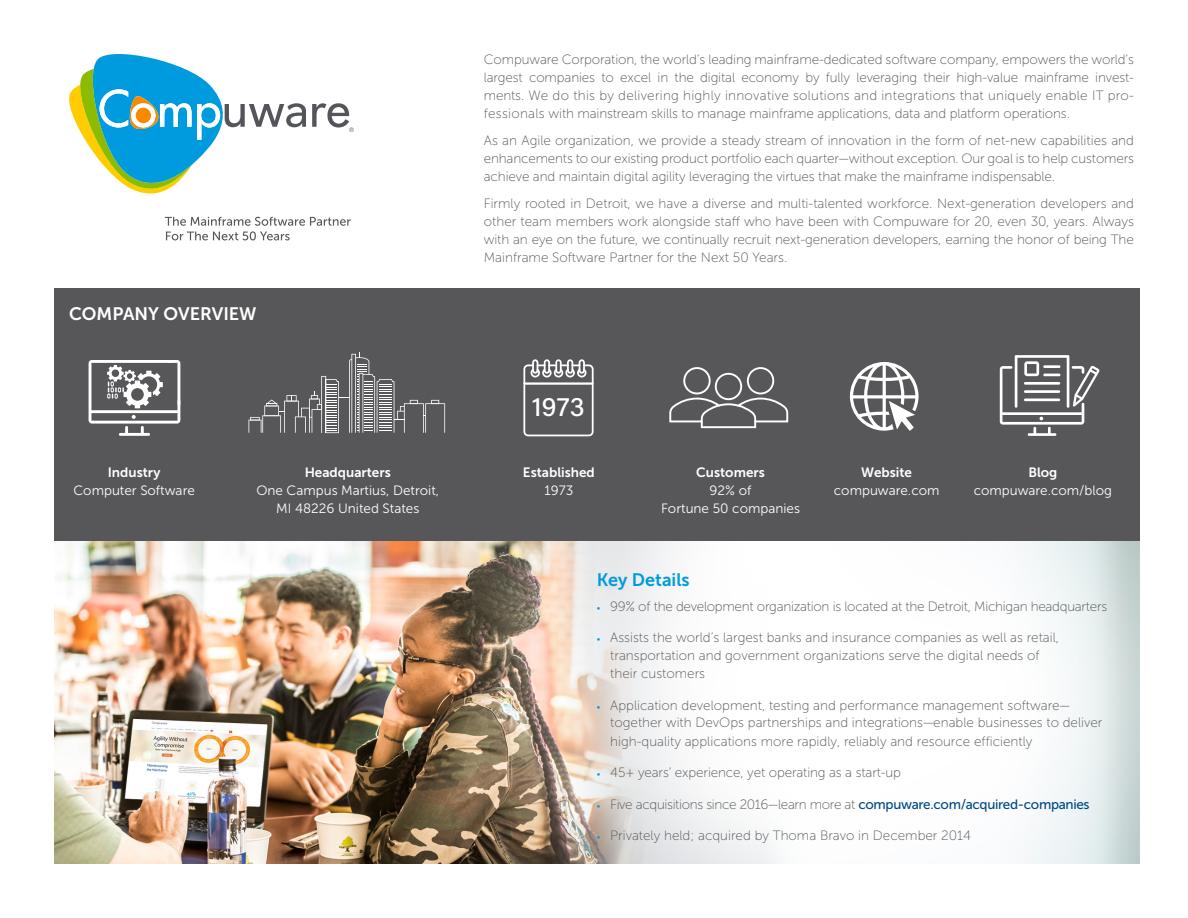
<style>
.page{position:relative;width:1188px;height:918px;background:#fff}
.page>*{position:absolute;margin:0;border:0;box-sizing:border-box;transform-origin:0 0}
.body{font:18px "Museo Sans 700";color:#fff}
.subhead_3{font:18px "Museo Sans 700";color:#009bde}
.body-2{font:13.5px/18px "Museo Sans 100";color:#54555a;text-align:justify}
.body-3{font:13.5px/18px "Museo Sans 300";color:#fff;text-align:center}
.body-4{font:13.5px "Museo Sans 100";letter-spacing:-.02em;color:#54555a}
.body-5{font:13.5px "Museo Sans 100";letter-spacing:-.025em;color:#54555a}
.body-6{font:13.5px/18px "Museo Sans 700";color:#fff;text-align:center}
.s1{font-family:"Museo Sans 700"}
.s2{font-family:"Museo Sans 300"}
.s3{font-family:"Museo Sans 300";font-size:9px;color:#009bde}
.s4{font-family:"Museo Sans 500";color:#004987}
</style>
<div class="page">
<img style="left:54px;top:541px;width:1085px;height:323px">
<div style="left:54px;top:288px;width:1085px;height:253px;background:#575659"></div>
<svg style="left:249px;top:352px;width:196px;height:81px"></svg>
<div style="left:683px;top:367px;width:28px;height:27px;border:2px solid #fff;border-radius:50%"></div>
<div style="left:747px;top:367px;width:27px;height:27px;border:2px solid #fff;border-radius:50%"></div>
<div style="left:715px;top:373px;width:27px;height:27px;border:2px solid #fff;border-radius:50%"></div>
<svg style="left:669px;top:397px;width:120px;height:26px"></svg>
<div style="left:701px;top:421px;width:55px;height:7px;border:2px solid #fff"></div>
<svg style="left:850px;top:362px;width:69px;height:69px"></svg>
<svg style="left:1000px;top:355px;width:99px;height:81px"></svg>
<hr style="left:1024px;top:382px;width:36px;height:3px;background:#fff">
<hr style="left:1024px;top:390px;width:36px;height:3px;background:#fff">
<hr style="left:1024px;top:399px;width:36px;height:2px;background:#fff">
<svg style="left:89px;top:360px;width:91px;height:76px"></svg>
<svg style="left:69px;top:54px;width:285px;height:140px"></svg>
<svg style="left:165px;top:217px;width:186px;height:23px"></svg>
<svg style="left:523px;top:359px;width:71px;height:77px"></svg>
<p class="body" style="left:69px;top:303px;width:189px">COMPANY OVERVIEW</p>
<p class="body-2" style="left:484px;top:51px;width:652px">Compuware Corporation, the world’s leading mainframe-dedicated software company, empowers the world’s largest companies to excel in the digital economy by fully leveraging their high-value mainframe invest&shy;ments. We do this by delivering highly innovative solutions and integrations that uniquely enable IT pro&shy;fessionals with mainstream skills to manage mainframe applications, data and platform operations.</p>
<p class="body-2" style="left:484px;top:132px;width:652px">As an Agile organization, we provide a steady stream of innovation in the form of net-new capabilities and enhancements to our existing product portfolio each quarter—without exception. Our goal is to help customers achieve and maintain digital agility leveraging the virtues that make the mainframe indispensable.</p>
<p class="body-2" style="left:484px;top:194px;width:652px">Firmly rooted in Detroit, we have a diverse and multi-talented workforce. Next-generation developers and other team members work alongside staff who have been with Compuware for 20, even 30, years. Always with an eye on the future, we continually recruit next-generation developers, earning the honor of being The Mainframe Software Partner for the Next 50 Years.</p>
<p class="body-3" style="left:73px;top:463px;width:123px"><span class="s1">Industry<br></span>Computer Software</p>
<p class="body-3" style="left:256px;top:463px;width:184px"><span class="s1">Headquarters<br></span>One Campus Martius, Detroit,<br>MI 48226 United States</p>
<p class="body-6" style="left:523px;top:463px;width:73px">Established<br><span class="s2">1973</span></p>
<p class="body-3" style="left:661px;top:463px;width:141px"><span class="s1">Customers<br></span>92% of<br>Fortune 50 companies</p>
<p class="body-3" style="left:834px;top:463px;width:107px"><span class="s1">Website </span>compuware.com</p>
<p class="body-3" style="left:974px;top:463px;width:140px"><span class="s1">Blog </span>compuware.com/blog</p>
<p class="subhead_3" style="left:597px;top:570px;width:94px">Key Details</p>
<p class="body-4" style="left:597px;top:599px;width:512px"><span class="s3">•</span> 99% of the development organization is located at the Detroit, Michigan headquarters</p>
<p class="body-2" style="left:610px;top:629px;width:451px;text-align:left;text-indent:-14px"><span class="s3">•</span> Assists the world’s largest banks and insurance companies as well as retail, transportation and government organizations serve the digital needs of their customers</p>
<p class="body-2" style="left:610px;top:696px;width:494px;text-align:left;text-indent:-14px"><span class="s3">•</span> Application development, testing and performance management software— together with DevOps partnerships and integrations—enable businesses to deliver high-quality applications more rapidly, reliably and resource efficiently</p>
<p class="body-2" style="left:597px;top:764px;width:306px"><span class="s3">•</span> 45+ years’ experience, yet operating as a start-up</p>
<p class="body-5" style="left:597px;top:797px;width:494px"><span class="s3">•</span> Five acquisitions since 2016—learn more at <span class="s4">compuware.com/acquired-companies</span></p>
<p class="body-2" style="left:597px;top:827px;width:376px"><span class="s3">•</span> Privately held; acquired by Thoma Bravo in December 2014</p>
</div>
